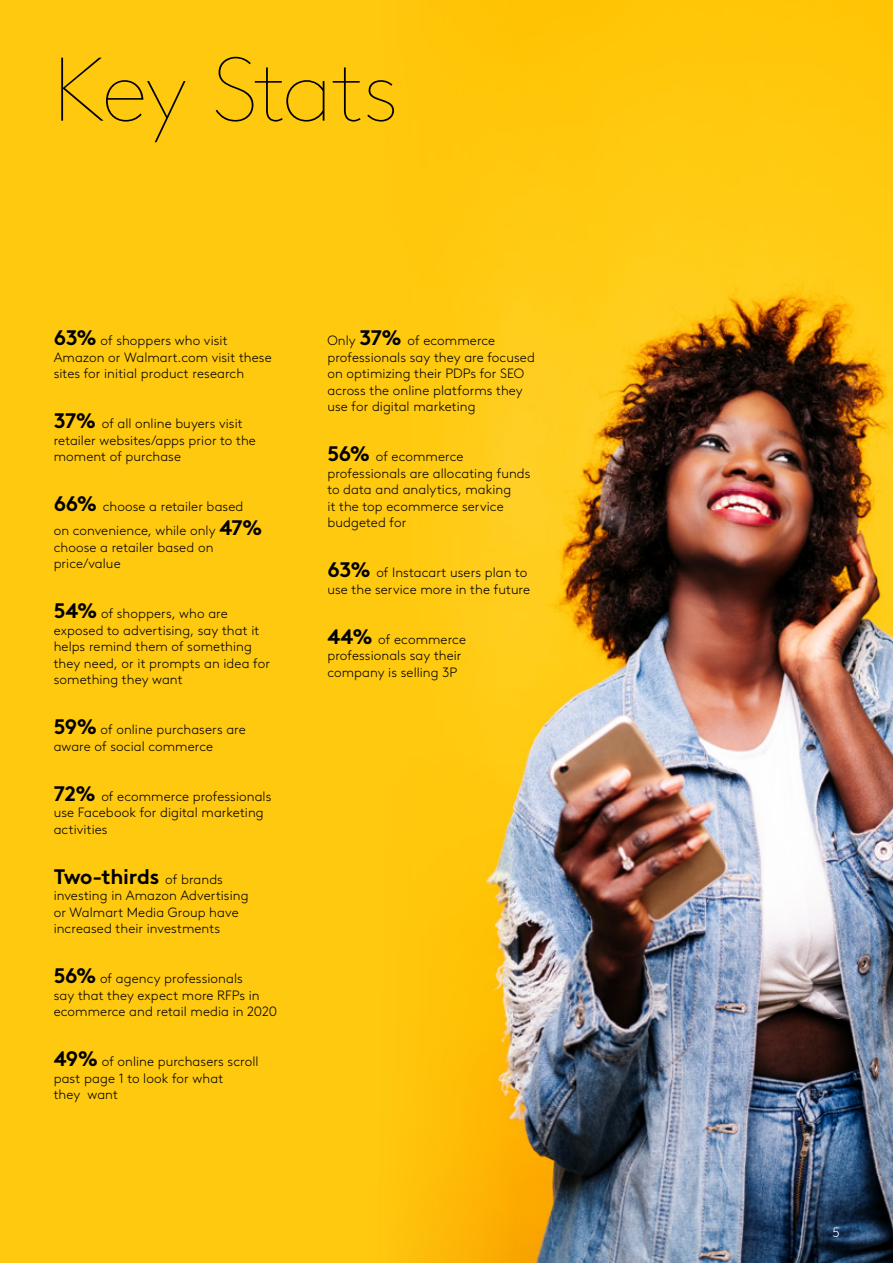
<style>
.page{position:relative;width:893px;height:1263px;background:#fff}
.page>*{position:absolute;margin:0;border:0;box-sizing:border-box;transform-origin:0 0}
.t1{font:100 90px "Kantar Brown";letter-spacing:-.04em;color:#000}
.t2{font:700 21px "Kantar Brown";letter-spacing:-.015em;color:#000}
.t3{font:300 13.5px/16.5px "Kantar Brown";letter-spacing:.005em;color:#000}
.t4{font:300 13.5px "Kantar Brown";color:#fff}
.s1{font-weight:700;font-size:21px}
.s2{font-weight:300;font-size:13.5px}
</style>
<div class="page">
<img style="left:0;top:0;width:893px;height:1263px">
<h1 class="t1" style="left:53px;top:24px;width:348px">Key Stats</h1>
<p class="t3" style="left:54px;top:331px;width:220px"><span class="s1">63%</span> of shoppers who visit<br>Amazon or Walmart.com visit these sites for initial product research</p>
<p class="t3" style="left:54px;top:414px;width:204px"><span class="s1">37%</span> of all online buyers visit retailer websites/apps prior to the moment of purchase</p>
<p class="t3" style="left:54px;top:494px;width:210px;line-height:24px"><span class="s1">66%</span> choose a retailer based<br>on convenience, while only <span class="s1">47%</span></p>
<p class="t3" style="left:54px;top:538px;width:161px">choose a retailer based on price/value</p>
<p class="t3" style="left:54px;top:604px;width:218px"><span class="s1">54%</span> of shoppers, who are exposed to advertising, say that it helps remind them of something they need, or it prompts an idea for something they want</p>
<p class="t3" style="left:54px;top:720px;width:194px"><span class="s1">59%</span> of online purchasers are aware of social commerce</p>
<p class="t3" style="left:54px;top:787px;width:219px"><span class="s1">72%</span> of ecommerce professionals use Facebook for digital marketing activities</p>
<h2 class="t2" style="left:54px;top:859px;width:171px">Two-thirds <span class="s2">of brands</span></h2>
<p class="t3" style="left:54px;top:886px;width:196px">investing in Amazon Advertising or Walmart Media Group have increased their investments</p>
<p class="t3" style="left:54px;top:969px;width:225px"><span class="s1">56%</span> of agency professionals<br>say that they expect more RFPs in ecommerce and retail media in 2020</p>
<p class="t3" style="left:54px;top:1052px;width:206px"><span class="s1">49%</span> of online purchasers scroll past page 1 to look for what<br>they want</p>
<p class="t3" style="left:327px;top:331px;width:209px">Only <span class="s1">37%</span> of ecommerce professionals say they are focused on optimizing their PDPs for SEO across the online platforms they use for digital marketing</p>
<p class="t3" style="left:327px;top:447px;width:205px"><span class="s1">56%</span> of ecommerce professionals are allocating funds to data and analytics, making<br>it the top ecommerce service budgeted for</p>
<p class="t3" style="left:327px;top:563px;width:204px"><span class="s1">63%</span> of Instacart users plan to use the service more in the future</p>
<p class="t3" style="left:327px;top:630px;width:140px"><span class="s1">44%</span> of ecommerce professionals say their company is selling 3P</p>
<p class="t4" style="left:832px;top:1223px;width:9px">5</p>
</div>
